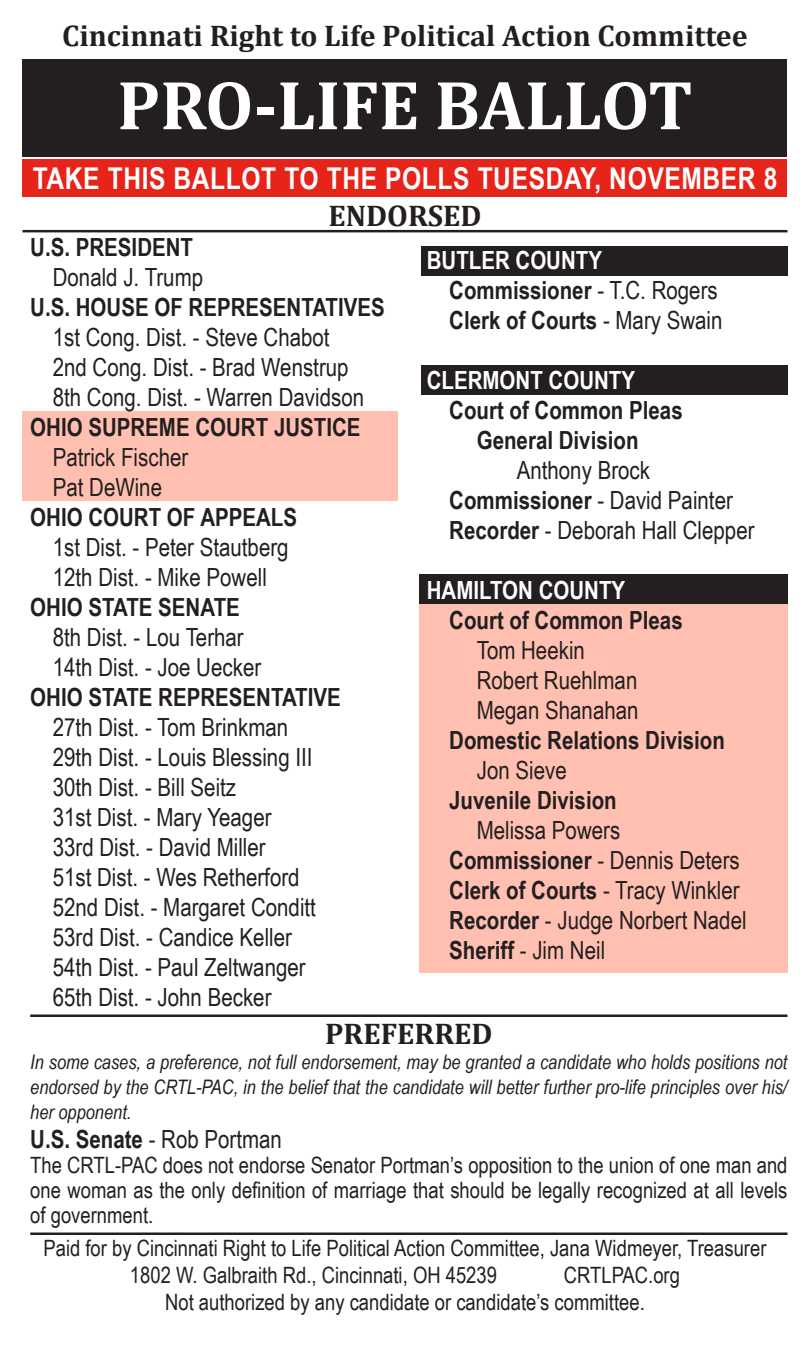
<style>
.page{position:relative;width:810px;height:1350px;background:#fff}
.page>*{position:absolute;margin:0;border:0;box-sizing:border-box;transform-origin:0 0}
.t1{font:700 70px "Cambria";color:#fff}
.t2{font:700 30px "Cambria";color:#231f20}
.t3{font:700 30px "Arial Narrow";letter-spacing:.02em;color:#fff}
.t4{font:25px/30px "Arial Narrow";color:#231f20}
.t5{font:700 25px/30px "Arial Narrow";color:#231f20}
.t6{font:700 25px "Arial Narrow";color:#fff}
.t7{font:22.5px/25px "Arial Narrow";color:#231f20}
.t8{font:italic 20px/25px "Arial Narrow";color:#231f20;text-align:justify}
.s1{color:#fff}
.s2{font-weight:400}
.s3{font-weight:700}
</style>
<div class="page">
<div style="left:22px;top:59px;width:766px;height:97px;background:#231f20"></div>
<div style="left:22px;top:159px;width:766px;height:37px;background:#e72419"></div>
<hr style="left:22px;top:230px;width:766px;height:2px;background:#231f20">
<div style="left:419px;top:604px;width:369px;height:369px;background:#ffc0b1"></div>
<div style="left:419px;top:575px;width:369px;height:29px;background:#231f20"></div>
<div style="left:421px;top:365px;width:367px;height:29px;background:#231f20"></div>
<div style="left:421px;top:246px;width:367px;height:29px;background:#231f20"></div>
<div style="left:22px;top:411px;width:376px;height:90px;background:#ffc0b1"></div>
<hr style="left:30px;top:1015px;width:757px;height:2px;background:#231f20">
<hr style="left:30px;top:1232px;width:757px;height:3px;background:#231f20">
<p class="t2" style="left:62px;top:14px;width:687px">Cincinnati Right to Life Political Action Committee</p>
<h1 class="t1" style="left:117px;top:56px;width:577px">PRO-LIFE BALLOT</h1>
<p class="t3" style="left:33px;top:156px;width:746px">TAKE THIS BALLOT TO THE POLLS TUESDAY, NOVEMBER 8</p>
<p class="t2" style="left:328px;top:195px;width:155px">ENDORSED</p>
<p class="t5" style="left:30px;top:231px;width:164px">U.S. PRESIDENT</p>
<p class="t4" style="left:53px;top:261px;width:152px">Donald J. Trump</p>
<p class="t5" style="left:30px;top:291px;width:356px">U.S. HOUSE OF REPRESENTATIVES</p>
<p class="t4" style="left:53px;top:321px;width:313px">1st Cong. Dist. - Steve Chabot<br>2nd Cong. Dist. - Brad Wenstrup<br>8th Cong. Dist. - Warren Davidson</p>
<p class="t5" style="left:30px;top:411px;width:332px">OHIO SUPREME COURT JUSTICE</p>
<p class="t4" style="left:53px;top:441px;width:137px">Patrick Fischer<br>Pat DeWine</p>
<p class="t5" style="left:30px;top:501px;width:268px">OHIO COURT OF APPEALS</p>
<p class="t4" style="left:53px;top:531px;width:237px">1st Dist. - Peter Stautberg<br>12th Dist. - Mike Powell</p>
<p class="t5" style="left:30px;top:591px;width:211px">OHIO STATE SENATE</p>
<p class="t4" style="left:53px;top:621px;width:210px">8th Dist. - Lou Terhar<br>14th Dist. - Joe Uecker</p>
<p class="t5" style="left:30px;top:681px;width:312px">OHIO STATE REPRESENTATIVE</p>
<p class="t4" style="left:53px;top:711px;width:265px">27th Dist. - Tom Brinkman<br>29th Dist. - Louis Blessing III<br>30th Dist. - Bill Seitz<br>31st Dist. - Mary Yeager<br>33rd Dist. - David Miller<br>51st Dist. - Wes Retherford<br>52nd Dist. - Margaret Conditt<br>53rd Dist. - Candice Keller<br>54th Dist. - Paul Zeltwanger<br>65th Dist. - John Becker</p>
<p class="t5" style="left:449px;top:244px;width:275px;text-indent:-22px"><span class="s1">BUTLER COUNTY<br></span>Commissioner <span class="s2">- T.C. Rogers<br></span>Clerk of Courts <span class="s2">- Mary Swain</span></p>
<p class="t6" style="left:427px;top:361px;width:210px">CLERMONT COUNTY</p>
<p class="t5" style="left:477px;top:394px;width:208px;text-indent:-28px">Court of Common Pleas<br>General Division</p>
<p class="t4" style="left:449px;top:454px;width:307px;text-indent:68px">Anthony Brock<br><span class="s3">Commissioner</span> - David Painter<br><span class="s3">Recorder</span> - Deborah Hall Clepper</p>
<p class="t6" style="left:427px;top:571px;width:200px">HAMILTON COUNTY</p>
<p class="t5" style="left:449px;top:604px;width:235px">Court of Common Pleas</p>
<p class="t4" style="left:477px;top:634px;width:163px">Tom Heekin<br>Robert Ruehlman<br>Megan Shanahan</p>
<p class="t5" style="left:449px;top:724px;width:277px">Domestic Relations Division</p>
<p class="t4" style="left:477px;top:754px;width:92px">Jon Sieve</p>
<p class="t5" style="left:449px;top:784px;width:169px">Juvenile Division</p>
<p class="t4" style="left:449px;top:814px;width:299px;text-indent:28px">Melissa Powers<br><span class="s3">Commissioner</span> - Dennis Deters<br><span class="s3">Clerk of Courts</span> - Tracy Winkler<br><span class="s3">Recorder</span> - Judge Norbert Nadel<br><span class="s3">Sheriff</span> - Jim Neil</p>
<p class="t2" style="left:325px;top:1012px;width:169px">PREFERRED</p>
<p class="t8" style="left:30px;top:1049px;width:759px">In some cases, a preference, not full endorsement, may be granted a candidate who holds positions not endorsed by the CRTL-PAC, in the belief that the candidate will better further pro-life principles over his/ her opponent.</p>
<p class="t4" style="left:30px;top:1123px;width:253px"><span class="s3">U.S. Senate</span> - Rob Portman</p>
<p class="t7" style="left:30px;top:1151px;width:759px;text-align:justify">The CRTL-PAC does not endorse Senator Portman’s opposition to the union of one man and one woman as the only definition of marriage that should be legally recognized at all levels of government.</p>
<p class="t7" style="left:130px;top:1233px;width:638px;line-height:27px;text-indent:-86px">Paid for by Cincinnati Right to Life Political Action Committee, Jana Widmeyer, Treasurer<br>1802 W. Galbraith Rd., Cincinnati, OH 45239</p>
<p class="t7" style="left:165px;top:1260px;width:516px;line-height:27px;text-indent:399px">CRTLPAC.org<br>Not authorized by any candidate or candidate’s committee.</p>
</div>
